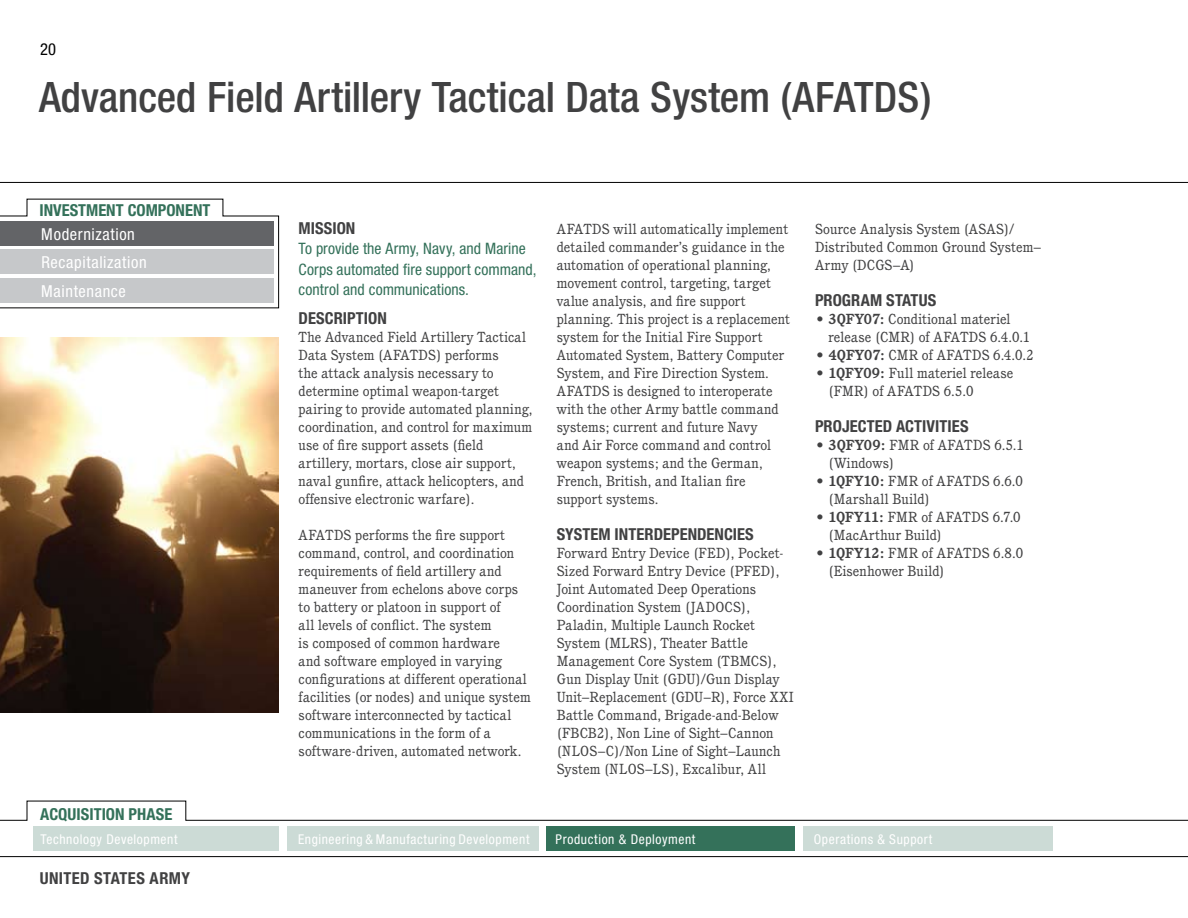
<style>
.page{position:relative;width:1188px;height:918px;background:#fff}
.page>*{position:absolute;margin:0;border:0;box-sizing:border-box;transform-origin:0 0}
.t1{font:500 condensed 42px "Helvetica Neue";color:#414142}
.t2{font:700 condensed 16.5px "Helvetica Neue";letter-spacing:.005em;color:#414142}
.t3{font:condensed 16.5px "Helvetica Neue";letter-spacing:.04em;color:#fff}
.t4{font:700 condensed 16.5px "Helvetica Neue";color:#34715a}
.t5{font:700 condensed 16.5px "Helvetica Neue";letter-spacing:.03em;color:#414142}
.t6{font:condensed 16.5px "Helvetica Neue";color:#000}
.t7{font:condensed 15.75px/20.2px "Helvetica Neue";letter-spacing:.005em;color:#34715a}
.t8{font:14.25px/18px "Cushing";letter-spacing:.01em;color:#414142}
.t9{font:condensed 13.5px "Helvetica Neue";letter-spacing:.045em;color:#fff}
.s1{font-weight:700}
</style>
<div class="page">
<hr style="left:0;top:182px;width:1188px;height:1px;background:#000">
<hr style="left:0;top:856px;width:1188px;height:1px;background:#000">
<svg style="left:0;top:801px;width:1188px;height:20px"></svg>
<svg style="left:0;top:199px;width:279px;height:109px"></svg>
<img style="left:0;top:338px;width:279px;height:375px">
<div style="left:33px;top:826px;width:246px;height:25px;background:#ccdbd6"></div>
<div style="left:803px;top:826px;width:250px;height:25px;background:#ccdbd6"></div>
<div style="left:546px;top:826px;width:249px;height:25px;background:#34715a"></div>
<div style="left:288px;top:826px;width:251px;height:25px;background:#ccdbd6"></div>
<div style="left:0;top:249px;width:274px;height:25px;background:#c6c8ca"></div>
<div style="left:0;top:221px;width:274px;height:25px;background:#636467"></div>
<div style="left:0;top:278px;width:274px;height:25px;background:#c6c8ca"></div>
<p class="t6" style="left:40px;top:39px;width:17px">20</p>
<h1 class="t1" style="left:39px;top:72px;width:894px">Advanced Field Artillery Tactical Data System (AFATDS)</h1>
<p class="t4" style="left:39px;top:200px;width:49px">INVESTMENT</p>
<p class="t4" style="left:128px;top:200px;width:20px">COMPONENT</p>
<p class="t3" style="left:41px;top:224px;width:95px">Modernization</p>
<p class="t3" style="left:41px;top:253px;width:107px">Recapitalization</p>
<p class="t3" style="left:41px;top:282px;width:86px">Maintenance</p>
<p class="t4" style="left:40px;top:805px;width:133px">ACQUISITION PHASE</p>
<p class="t2" style="left:299px;top:218px;width:48px">MISSION</p>
<p class="t7" style="left:299px;top:238px;width:239px">To provide the Army, Navy, and Marine<br>Corps automated fire support command, control and communications.</p>
<p class="t2" style="left:299px;top:308px;width:80px">DESCRIPTION</p>
<p class="t8" style="left:299px;top:328px;width:236px">The Advanced Field Artillery Tactical Data System (AFATDS) performs<br>the attack analysis necessary to determine optimal weapon-target pairing to provide automated planning, coordination, and control for maximum use of fire support assets (field artillery, mortars, close air support, naval gunfire, attack helicopters, and offensive electronic warfare).</p>
<p class="t8" style="left:299px;top:526px;width:234px">AFATDS performs the fire support command, control, and coordination requirements of field artillery and maneuver from echelons above corps to battery or platoon in support of<br>all levels of conflict. The system<br>is composed of common hardware<br>and software employed in varying configurations at different operational facilities (or nodes) and unique system software interconnected by tactical communications in the form of a software-driven, automated network.</p>
<p class="t8" style="left:557px;top:220px;width:235px">AFATDS will automatically implement detailed commander’s guidance in the automation of operational planning, movement control, targeting, target value analysis, and fire support planning. This project is a replacement system for the Initial Fire Support Automated System, Battery Computer System, and Fire Direction System.<br>AFATDS is designed to interoperate with the other Army battle command systems; current and future Navy<br>and Air Force command and control weapon systems; and the German, French, British, and Italian fire support systems.</p>
<p class="t2" style="left:557px;top:524px;width:36px">SYSTEM</p>
<p class="t2" style="left:615px;top:524px;width:14px">INTER</p>
<p class="t2" style="left:654px;top:524px;width:19px">DEPEN</p>
<p class="t2" style="left:697px;top:524px;width:58px">DENCIES</p>
<p class="t8" style="left:557px;top:544px;width:239px">Forward Entry Device (FED), Pocket-Sized Forward Entry Device (PFED), Joint Automated Deep Operations Coordination System (JADOCS), Paladin, Multiple Launch Rocket System (MLRS), Theater Battle Management Core System (TBMCS), Gun Display Unit (GDU)/Gun Display Unit–Replacement (GDU–R), Force XXI Battle Command, Brigade-and-Below (FBCB2), Non Line of Sight–Cannon (NLOS–C)/Non Line of Sight–Launch System (NLOS–LS), Excalibur, All</p>
<p class="t8" style="left:815px;top:220px;width:227px">Source Analysis System (ASAS)/<br>Distributed Common Ground System–<br>Army (DCGS–A)</p>
<p class="t2" style="left:815px;top:290px;width:123px">PROGRAM STATUS</p>
<p class="t8" style="left:829px;top:310px;width:203px;text-indent:-12px"><span class="s1">• 3QFY07:</span> Conditional materiel release (CMR) of AFATDS 6.4.0.1</p>
<p class="t8" style="left:817px;top:346px;width:219px"><span class="s1">• 4QFY07:</span> CMR of AFATDS 6.4.0.2</p>
<p class="t8" style="left:829px;top:364px;width:186px;text-indent:-12px"><span class="s1">• 1QFY09:</span> Full materiel release (FMR) of AFATDS 6.5.0</p>
<p class="t2" style="left:815px;top:416px;width:10px">PROJE</p>
<p class="t2" style="left:858px;top:416px;width:112px">CTED ACTIVITIES</p>
<p class="t8" style="left:829px;top:436px;width:197px;text-indent:-12px"><span class="s1">• 3QFY09:</span> FMR of AFATDS 6.5.1 (Windows)</p>
<p class="t8" style="left:829px;top:472px;width:196px;text-indent:-12px"><span class="s1">• 1QFY10:</span> FMR of AFATDS 6.6.0 (Marshall Build)</p>
<p class="t8" style="left:829px;top:508px;width:194px;text-indent:-12px"><span class="s1">• 1QFY11:</span> FMR of AFATDS 6.7.0 (MacArthur Build)</p>
<p class="t8" style="left:829px;top:544px;width:196px;text-indent:-12px"><span class="s1">• 1QFY12:</span> FMR of AFATDS 6.8.0 (Eisenhower Build)</p>
<p class="t9" style="left:41px;top:831px;width:139px">Technology Development</p>
<p class="t9" style="left:298px;top:831px;width:233px">Engineering &amp; Manufacturing Development</p>
<p class="t9" style="left:556px;top:831px;width:141px">Production &amp; Deployment</p>
<p class="t9" style="left:814px;top:831px;width:120px">Operations &amp; Support</p>
<p class="t5" style="left:40px;top:868px;width:131px">UNITED STATES ARMY</p>
</div>
